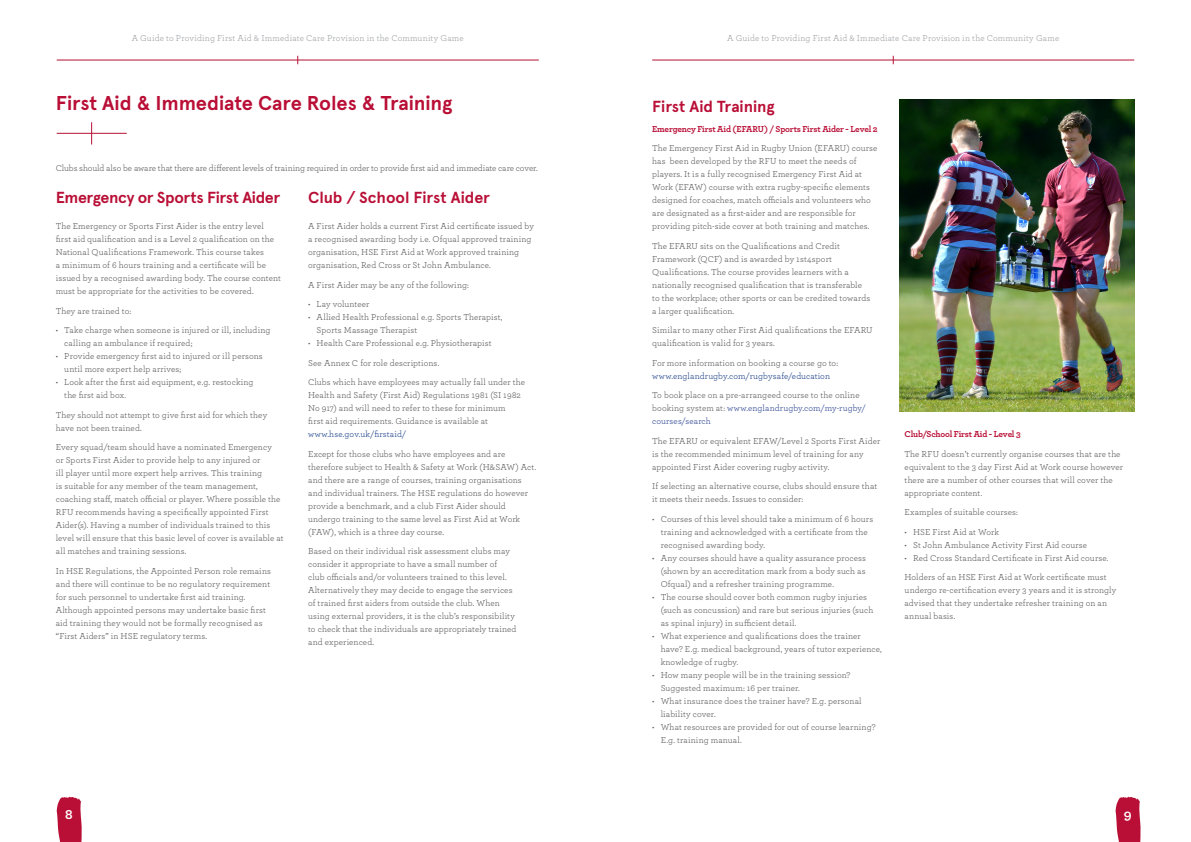
<style>
.page{position:relative;width:1191px;height:842px;background:#fff}
.page>*{position:absolute;margin:0;border:0;box-sizing:border-box;transform-origin:0 0}
.Main_heading{font:700 20px "Apercu";letter-spacing:-.005em;color:#b90f36}
.main_text{font:700 16px "Apercu";letter-spacing:-.01em;color:#b90f36}
.t1{font:700 14px "Archer";color:#fff}
.main_text-2{font:9px/13px "Archer";letter-spacing:.01em;color:#57585a}
.t2{font:9px "Archer";letter-spacing:.015em;color:#9d9fa3}
.main_text-3{font:9px/13px "Archer";letter-spacing:.005em;color:#143a85}
.main_text-4{font:700 9px "Archer";letter-spacing:-.02em;color:#b90f36}
.s1{color:#143a85}
.s2{color:#57585a}
.s3{color:#253f8e}
</style>
<div class="page">
<svg style="left:1115px;top:797px;width:26px;height:45px"></svg>
<svg style="left:57px;top:797px;width:25px;height:45px"></svg>
<hr style="left:57px;top:60px;width:482px;height:1px;background:#b90f36">
<hr style="left:652px;top:60px;width:482px;height:1px;background:#b90f36">
<svg style="left:91px;top:122px;width:1px;height:23px"></svg>
<hr style="left:57px;top:133px;width:70px;height:1px;background:#b90f36">
<img style="left:899px;top:99px;width:235px;height:312px">
<p class="t2" style="left:132px;top:31px;width:334px">A Guide to Providing First Aid &amp; Immediate Care Provision in the Community Game</p>
<p class="t2" style="left:727px;top:31px;width:334px">A Guide to Providing First Aid &amp; Immediate Care Provision in the Community Game</p>
<p class="Main_heading" style="left:56px;top:91px;width:398px">First Aid &amp; Immediate Care Roles &amp; Training</p>
<p class="main_text-2" style="left:56px;top:161px;width:483px">Clubs should also be aware that there are different levels of training required in order to provide first aid and immediate care cover.</p>
<p class="main_text" style="left:56px;top:188px;width:226px">Emergency or Sports First Aider</p>
<p class="main_text-2" style="left:56px;top:219px;width:227px">The Emergency or Sports First Aider is the entry level first aid qualification and is a Level 2 qualification on the National Qualifications Framework. This course takes<br>a minimum of 6 hours training and a certificate will be issued by a recognised awarding body. The course content must be appropriate for the activities to be covered.</p>
<p class="main_text-2" style="left:56px;top:304px;width:77px">They are trained to:</p>
<p class="main_text-2" style="left:64px;top:323px;width:208px;text-indent:-9px">• Take charge when someone is injured or ill, including calling an ambulance if required;</p>
<p class="main_text-2" style="left:64px;top:349px;width:200px;text-indent:-9px">• Provide emergency first aid to injured or ill persons until more expert help arrives;</p>
<p class="main_text-2" style="left:64px;top:375px;width:191px;text-indent:-9px">• Look after the first aid equipment, e.g. restocking the first aid box.</p>
<p class="main_text-2" style="left:56px;top:408px;width:213px">They should not attempt to give first aid for which they have not been trained.</p>
<p class="main_text-2" style="left:56px;top:440px;width:229px">Every squad/team should have a nominated Emergency<br>or Sports First Aider to provide help to any injured or<br>ill player until more expert help arrives. This training<br>is suitable for any member of the team management, coaching staff, match official or player. Where possible the RFU recommends having a specifically appointed First Aider(s). Having a number of individuals trained to this level will ensure that this basic level of cover is available at all matches and training sessions.</p>
<p class="main_text-2" style="left:56px;top:564px;width:217px">In HSE Regulations, the Appointed Person role remains and there will continue to be no regulatory requirement for such personnel to undertake first aid training.<br>Although appointed persons may undertake basic first aid training they would not be formally recognised as “First Aiders” in HSE regulatory terms.</p>
<p class="main_text" style="left:308px;top:188px;width:183px">Club / School First Aider</p>
<p class="main_text-2" style="left:308px;top:219px;width:227px">A First Aider holds a current First Aid certificate issued by a recognised awarding body i.e. Ofqual approved training organisation, HSE First Aid at Work approved training organisation, Red Cross or St John Ambulance.</p>
<p class="main_text-2" style="left:308px;top:278px;width:162px">A First Aider may be any of the following:</p>
<p class="main_text-2" style="left:308px;top:297px;width:63px">• Lay volunteer</p>
<p class="main_text-2" style="left:317px;top:310px;width:187px;text-indent:-9px">• Allied Health Professional e.g. Sports Therapist,<br>Sports Massage Therapist</p>
<p class="main_text-2" style="left:308px;top:336px;width:185px">• Health Care Professional e.g. Physiotherapist</p>
<p class="main_text-2" style="left:308px;top:356px;width:133px">See Annex C for role descriptions.</p>
<p class="main_text-2" style="left:308px;top:375px;width:219px">Clubs which have employees may actually fall under the Health and Safety (First Aid) Regulations 1981 (SI 1982<br>No 917) and will need to refer to these for minimum<br>first aid requirements. Guidance is available at <span class="s1">www.hse.gov.uk/firstaid/</span></p>
<p class="main_text-2" style="left:308px;top:447px;width:230px">Except for those clubs who have employees and are therefore subject to Health &amp; Safety at Work (H&amp;SAW) Act. and there are a range of courses, training organisations and individual trainers. The HSE regulations do however provide a benchmark, and a club First Aider should undergo training to the same level as First Aid at Work (FAW), which is a three day course.</p>
<p class="main_text-2" style="left:308px;top:544px;width:210px">Based on their individual risk assessment clubs may consider it appropriate to have a small number of<br>club officials and/or volunteers trained to this level.<br>Alternatively they may decide to engage the services of trained first aiders from outside the club. When using external providers, it is the club’s responsibility to check that the individuals are appropriately trained and experienced.</p>
<p class="main_text" style="left:652px;top:97px;width:124px">First Aid Training</p>
<p class="main_text-4" style="left:652px;top:121px;width:227px">Emergency First Aid (EFARU) / Sports First Aider - Level 2</p>
<p class="main_text-2" style="left:652px;top:141px;width:227px">The Emergency First Aid in Rugby Union (EFARU) course has been developed by the RFU to meet the needs of players. It is a fully recognised Emergency First Aid at Work (EFAW) course with extra rugby-specific elements designed for coaches, match officials and volunteers who are designated as a first-aider and are responsible for providing pitch-side cover at both training and matches.</p>
<p class="main_text-2" style="left:652px;top:239px;width:219px">The EFARU sits on the Qualifications and Credit Framework (QCF) and is awarded by 1st4sport Qualifications. The course provides learners with a nationally recognised qualification that is transferable to the workplace; other sports or can be credited towards a larger qualification.</p>
<p class="main_text-2" style="left:652px;top:323px;width:222px">Similar to many other First Aid qualifications the EFARU qualification is valid for 3 years.</p>
<p class="main_text-3" style="left:652px;top:356px;width:188px"><span class="s2">For more information on booking a course go to: </span>www.englandrugby.com/rugbysafe/education</p>
<p class="main_text-2" style="left:652px;top:388px;width:215px">To book place on a pre-arrangeed course to the online booking system at: <span class="s3">www.englandrugby.com/my-rugby/ courses/search</span></p>
<p class="main_text-2" style="left:652px;top:434px;width:230px">The EFARU or equivalent EFAW/Level 2 Sports First Aider is the recommended minimum level of training for any appointed First Aider covering rugby activity.</p>
<p class="main_text-2" style="left:652px;top:479px;width:226px">If selecting an alternative course, clubs should ensure that it meets their needs. Issues to consider:</p>
<p class="main_text-2" style="left:660px;top:512px;width:214px;text-indent:-9px">• Courses of this level should take a minimum of 6 hours training and acknowledged with a certificate from the recognised awarding body.</p>
<p class="main_text-2" style="left:660px;top:551px;width:207px;text-align:justify;text-indent:-9px">• Any courses should have a quality assurance process (shown by an accreditation mark from a body such as Ofqual) and a refresher training programme.</p>
<p class="main_text-2" style="left:660px;top:590px;width:214px;text-indent:-9px">• The course should cover both common rugby injuries (such as concussion) and rare but serious injuries (such as spinal injury) in sufficient detail.</p>
<p class="main_text-2" style="left:660px;top:629px;width:223px;text-indent:-9px">• What experience and qualifications does the trainer have? E.g. medical background, years of tutor experience, knowledge of rugby.</p>
<p class="main_text-2" style="left:660px;top:668px;width:191px;text-indent:-9px">• How many people will be in the training session?<br>Suggested maximum: 16 per trainer.</p>
<p class="main_text-2" style="left:660px;top:694px;width:202px;text-indent:-9px">• What insurance does the trainer have? E.g. personal liability cover.</p>
<p class="main_text-2" style="left:660px;top:720px;width:216px;text-indent:-9px">• What resources are provided for out of course learning?<br>E.g. training manual.</p>
<p class="main_text-4" style="left:904px;top:427px;width:117px">Club/School First Aid - Level 3</p>
<p class="main_text-2" style="left:904px;top:447px;width:220px">The RFU doesn’t currently organise courses that are the equivalent to the 3 day First Aid at Work course however there are a number of other courses that will cover the appropriate content.</p>
<p class="main_text-2" style="left:904px;top:505px;width:115px">Examples of suitable courses:</p>
<p class="main_text-2" style="left:904px;top:525px;width:96px">• HSE First Aid at Work</p>
<p class="main_text-2" style="left:904px;top:538px;width:184px">• St John Ambulance Activity First Aid course</p>
<p class="main_text-2" style="left:904px;top:551px;width:205px">• Red Cross Standard Certificate in First Aid course.</p>
<p class="main_text-2" style="left:904px;top:570px;width:213px">Holders of an HSE First Aid at Work certificate must undergo re-certification every 3 years and it is strongly advised that they undertake refresher training on an annual basis.</p>
<h3 class="t1" style="left:65px;top:803px;width:9px">8</h3>
<h3 class="t1" style="left:1123px;top:803px;width:9px">9</h3>
</div>
